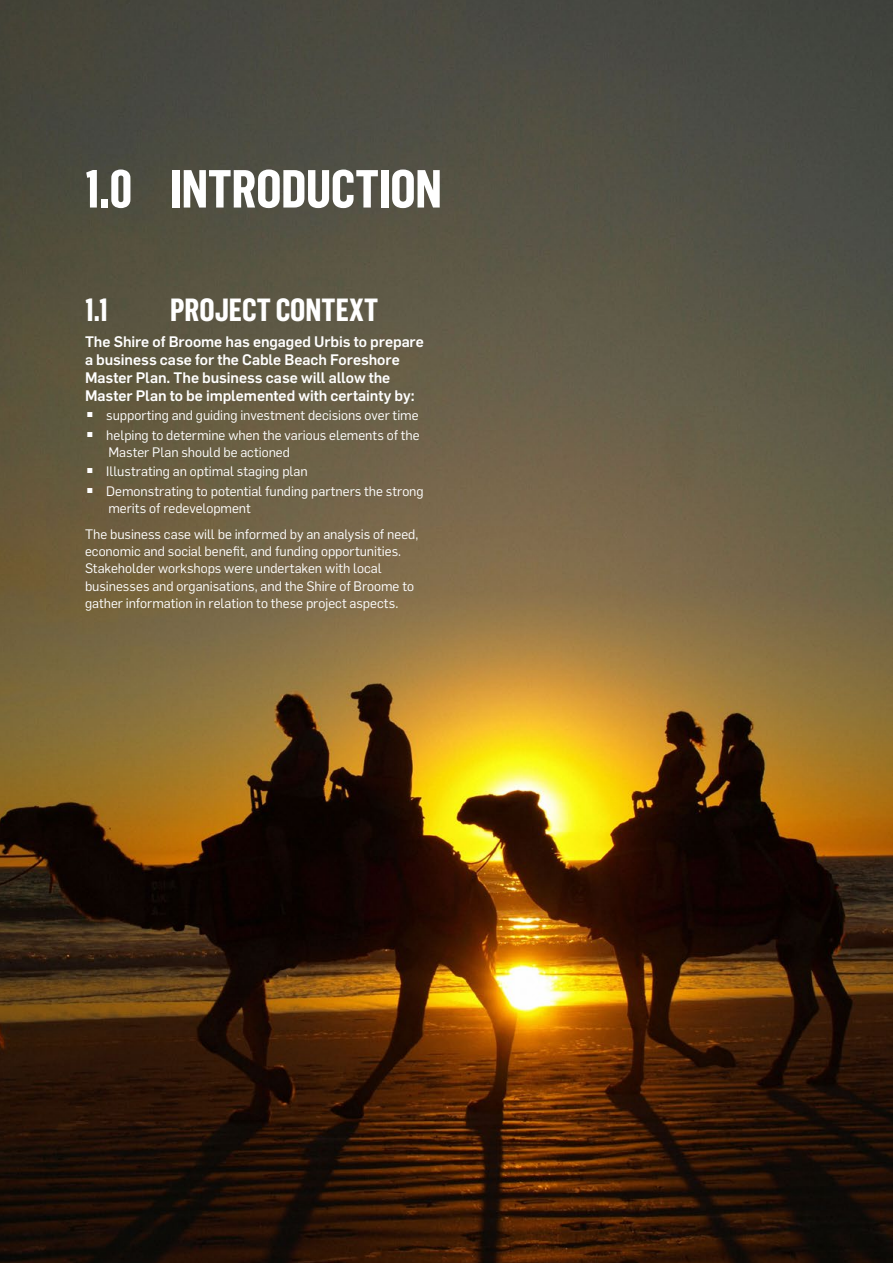
<style>
.page{position:relative;width:893px;height:1263px;background:#fff}
.page>*{position:absolute;margin:0;border:0;box-sizing:border-box;transform-origin:0 0}
.t1{font:700 52.5px "Flama Cond";letter-spacing:-.01em;color:#fff}
.t2{font:700 31.5px "Flama Cond";color:#fff}
.t3{font:500 15px/18px "Flama";letter-spacing:-.005em;color:#fff}
.t4{font:13.5px/17.2px "Flama";color:#fff}
</style>
<div class="page">
<img style="left:0;top:0;width:893px;height:1263px">
<h1 class="t1" style="left:85px;top:170px;width:358px">1.0 INTRODUCTION</h1>
<h2 class="t2" style="left:85px;top:298px;width:25px">1.1</h2>
<h2 class="t2" style="left:170px;top:298px;width:210px">PROJECT CONTEXT</h2>
<p class="t3" style="left:85px;top:334px;width:340px">The Shire of Broome has engaged Urbis to prepare a business case for the Cable Beach Foreshore Master Plan. The business case will allow the Master Plan to be implemented with certainty by:</p>
<p class="t4" style="left:87px;top:408px;width:333px"><sup>▪</sup> supporting and guiding investment decisions over time</p>
<p class="t4" style="left:108px;top:427px;width:313px;text-indent:-21px"><sup>▪</sup> helping to determine when the various elements of the<br>Master Plan should be actioned</p>
<p class="t4" style="left:87px;top:464px;width:222px"><sup>▪</sup> Illustrating an optimal staging plan</p>
<p class="t4" style="left:108px;top:483px;width:317px;text-indent:-21px"><sup>▪</sup> Demonstrating to potential funding partners the strong merits of redevelopment</p>
<p class="t4" style="left:85px;top:526px;width:335px">The business case will be informed by an analysis of need, economic and social benefit, and funding opportunities.<br>Stakeholder workshops were undertaken with local businesses and organisations, and the Shire of Broome to gather information in relation to these project aspects.</p>
</div>
